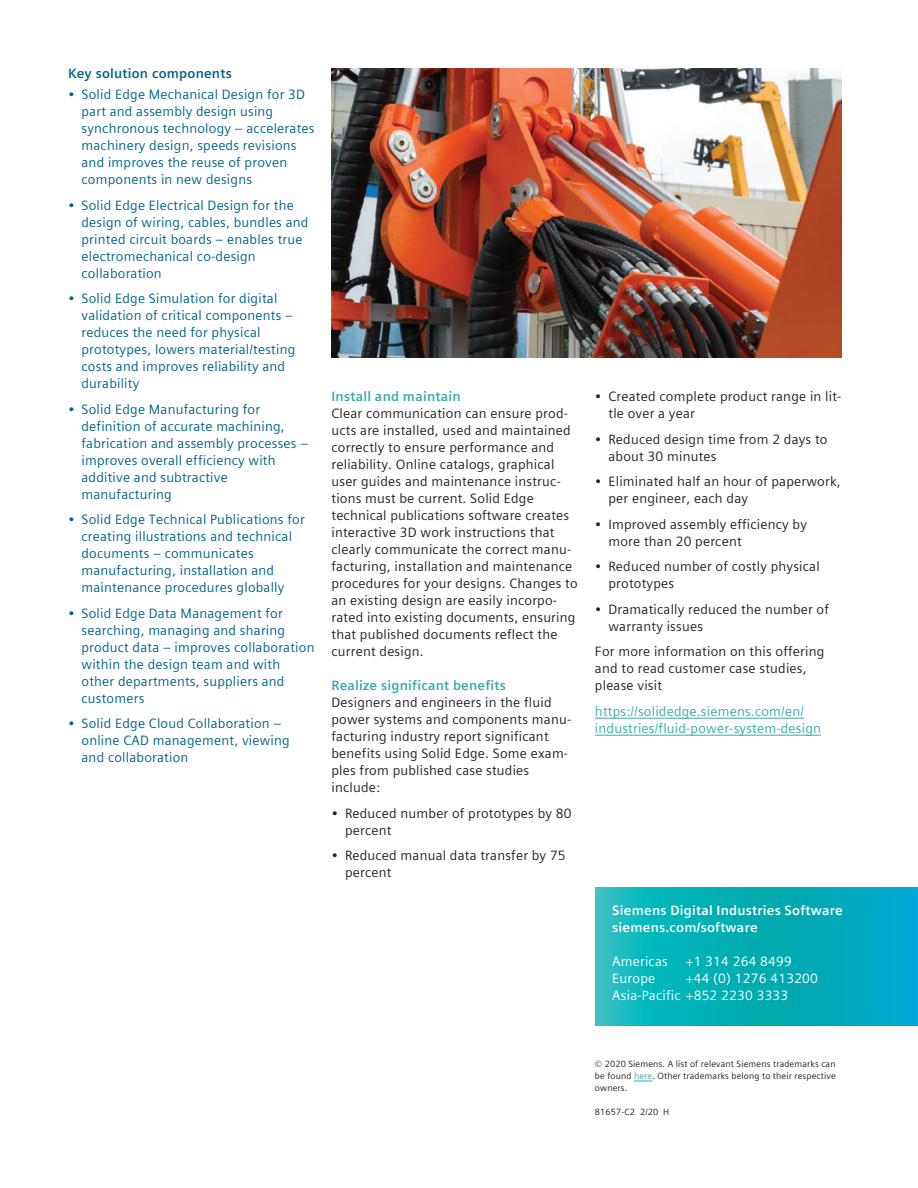
<style>
.page{position:relative;width:918px;height:1188px;background:#fff}
.page>*{position:absolute;margin:0;border:0;box-sizing:border-box;transform-origin:0 0}
.t1{font:13.5px/17px "Siemens Sans Global";letter-spacing:.015em;color:#231f20}
.t2{font:13.5px/17px "Siemens Sans Global";letter-spacing:.015em;color:#006288}
.t3{font:13.5px/17px "Siemens Sans Global";letter-spacing:.015em;color:#36a9af}
.t4{font:13.5px/17px "Siemens Sans Global";letter-spacing:.015em;color:#fff}
.t5{font:700 13.5px/17px "Siemens Sans Global";letter-spacing:.015em;color:#fff}
.t6{font:700 13.5px "Siemens Sans Global";letter-spacing:.015em;color:#36a9af}
.t7{font:700 13.5px "Siemens Sans Global";letter-spacing:.015em;color:#006288}
.t8{font:9px/12px "Siemens Sans Global";letter-spacing:.015em;color:#231f20;text-align:justify}
.s1{color:#36a9af}
</style>
<div class="page">
<hr style="left:595px;top:718px;width:209px;height:1px;background:#36a9af">
<hr style="left:595px;top:735px;width:226px;height:1px;background:#36a9af">
<svg style="left:634px;top:1081px;width:18px;height:1px"></svg>
<svg style="left:595px;top:888px;width:323px;height:137px;background:#05aeba"></svg>
<img style="left:332px;top:68px;width:509px;height:289px">
<p class="t7" style="left:68px;top:63px;width:165px">Key solution components</p>
<p class="t2" style="left:82px;top:86px;width:234px;text-indent:-14px">• Solid Edge Mechanical Design for 3D part and assembly design using synchronous technology – accelerates machinery design, speeds revisions and improves the reuse of proven components in new designs</p>
<p class="t2" style="left:82px;top:197px;width:228px;text-indent:-14px">• Solid Edge Electrical Design for the design of wiring, cables, bundles and printed circuit boards – enables true electromechanical co-design collaboration</p>
<p class="t2" style="left:82px;top:290px;width:215px;text-indent:-14px">• Solid Edge Simulation for digital validation of critical components – reduces the need for physical prototypes, lowers material/testing costs and improves reliability and durability</p>
<p class="t2" style="left:82px;top:401px;width:228px;text-indent:-14px">• Solid Edge Manufacturing for definition of accurate machining, fabrication and assembly processes – improves overall efficiency with additive and subtractive manufacturing</p>
<p class="t2" style="left:82px;top:511px;width:225px;text-indent:-14px">• Solid Edge Technical Publications for creating illustrations and technical documents – communicates manufacturing, installation and maintenance procedures globally</p>
<p class="t2" style="left:82px;top:605px;width:234px;text-indent:-14px">• Solid Edge Data Management for searching, managing and sharing product data – improves collaboration within the design team and with other departments, suppliers and customers</p>
<p class="t2" style="left:82px;top:715px;width:210px;text-indent:-14px">• Solid Edge Cloud Collaboration – online CAD management, viewing and collaboration</p>
<p class="t6" style="left:332px;top:386px;width:131px">Install and maintain</p>
<p class="t1" style="left:332px;top:405px;width:248px">Clear communication can ensure prod&shy;ucts are installed, used and maintained correctly to ensure performance and reliability. Online catalogs, graphical user guides and maintenance instruc&shy;tions must be current. Solid Edge technical publications software creates interactive 3D work instructions that clearly communicate the correct manu&shy;facturing, installation and maintenance procedures for your designs. Changes to an existing design are easily incorpo&shy;rated into existing documents, ensuring that published documents reflect the current design.</p>
<p class="t6" style="left:332px;top:675px;width:176px">Realize significant benefits</p>
<p class="t1" style="left:332px;top:694px;width:241px">Designers and engineers in the fluid power systems and components manu&shy;facturing industry report significant benefits using Solid Edge. Some exam&shy;ples from published case studies include:</p>
<p class="t1" style="left:345px;top:805px;width:228px;text-indent:-14px">• Reduced number of prototypes by 80 percent</p>
<p class="t1" style="left:345px;top:847px;width:222px;text-indent:-14px">• Reduced manual data transfer by 75 percent</p>
<p class="t1" style="left:608px;top:388px;width:234px;text-indent:-14px">• Created complete product range in lit&shy;tle over a year</p>
<p class="t1" style="left:608px;top:431px;width:221px;text-indent:-14px">• Reduced design time from 2 days to about 30 minutes</p>
<p class="t1" style="left:608px;top:473px;width:234px;text-indent:-14px">• Eliminated half an hour of paperwork, per engineer, each day</p>
<p class="t1" style="left:608px;top:516px;width:200px;text-indent:-14px">• Improved assembly efficiency by more than 20 percent</p>
<p class="t1" style="left:608px;top:558px;width:213px;text-indent:-14px">• Reduced number of costly physical prototypes</p>
<p class="t1" style="left:608px;top:601px;width:222px;text-indent:-14px">• Dramatically reduced the number of warranty issues</p>
<p class="t1" style="left:595px;top:643px;width:231px">For more information on this offering and to read customer case studies, please visit</p>
<p class="t3" style="left:595px;top:703px;width:227px">https://solidedge.siemens.com/en/ industries/fluid-power-system-design</p>
<p class="t5" style="left:612px;top:902px;width:232px">Siemens Digital Industries Software siemens.com/software</p>
<p class="t4" style="left:612px;top:953px;width:57px">Americas</p>
<p class="t4" style="left:686px;top:953px;width:108px">+1 314 264 8499</p>
<p class="t4" style="left:612px;top:970px;width:44px">Europe</p>
<p class="t4" style="left:612px;top:970px;width:207px;text-indent:73px">+44 (0) 1276 413200<br>Asia-Pacific +852 2230 3333</p>
<p class="t8" style="left:595px;top:1058px;width:242px">© 2020 Siemens. A list of relevant Siemens trademarks can be found <span class="s1">here</span>. Other trademarks belong to their respective owners.</p>
<p class="t8" style="left:595px;top:1106px;width:76px">81657-C2 2/20 H</p>
</div>
